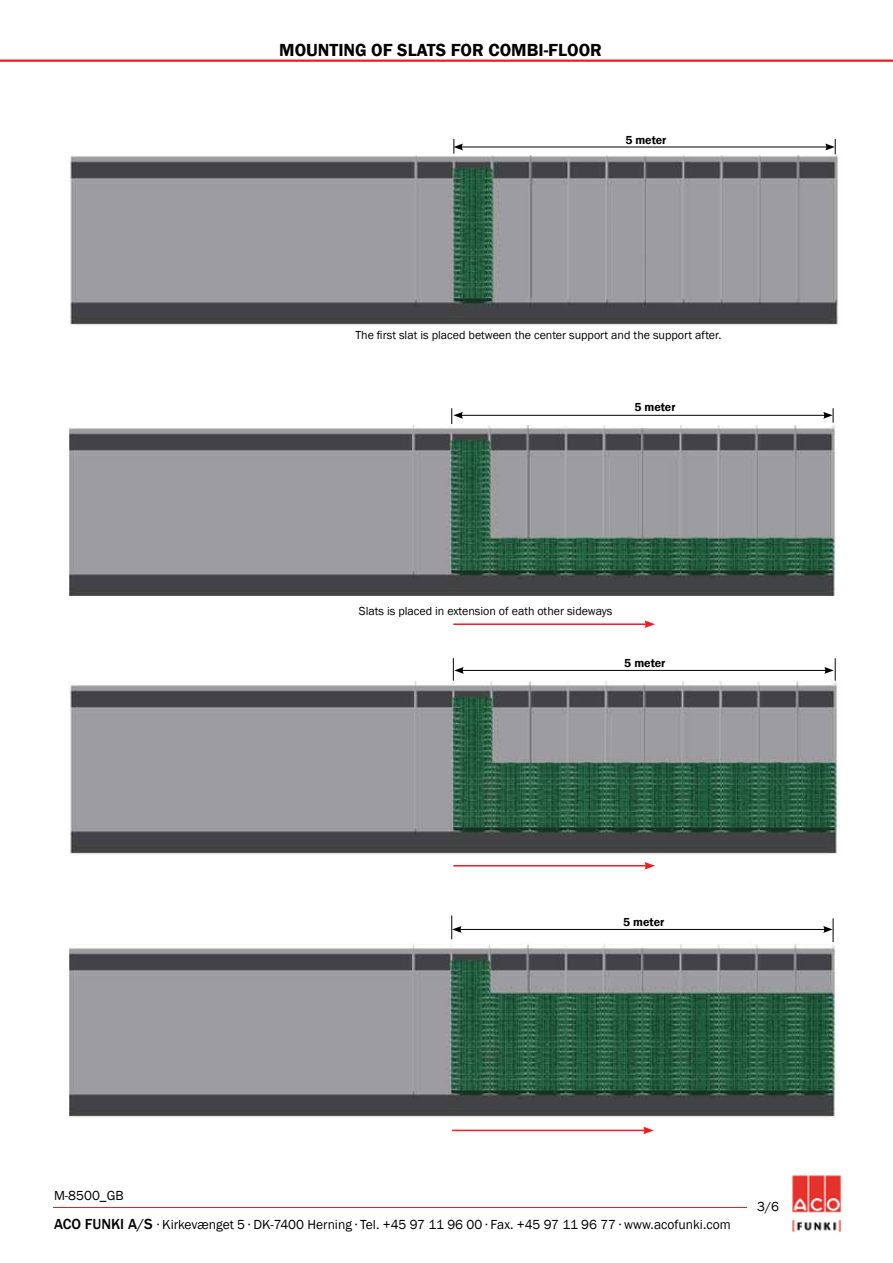
<style>
.page{position:relative;width:893px;height:1263px;background:#fff}
.page>*{position:absolute;margin:0;border:0;box-sizing:border-box;transform-origin:0 0}
.t1{font:600 18px "Franklin Gothic";color:#000}
.t2{font:13.5px "Franklin Gothic";color:#000}
.t3{font:12px "Franklin Gothic";color:#000}
.t4{font:600 12px "Franklin Gothic";color:#000}
.s1{font-weight:500;font-size:15px}
</style>
<div class="page">
<hr style="left:0;top:60px;width:893px;height:2px;background:#ed1d24">
<img style="left:792px;top:1175px;width:49px;height:58px">
<hr style="left:53px;top:1207px;width:693px;height:1px;background:#ed1d24">
<img style="left:69px;top:155px;width:769px;height:170px">
<img style="left:69px;top:425px;width:767px;height:170px">
<img style="left:69px;top:681px;width:769px;height:173px">
<img style="left:69px;top:943px;width:767px;height:174px">
<hr style="left:461px;top:147px;width:367px;height:1px;background:#000">
<svg style="left:453px;top:139px;width:10px;height:15px"></svg>
<svg style="left:825px;top:139px;width:11px;height:15px"></svg>
<hr style="left:461px;top:415px;width:365px;height:1px;background:#000">
<svg style="left:451px;top:408px;width:12px;height:16px"></svg>
<svg style="left:823px;top:408px;width:11px;height:15px"></svg>
<hr style="left:461px;top:670px;width:366px;height:1px;background:#000">
<svg style="left:453px;top:658px;width:11px;height:23px"></svg>
<svg style="left:824px;top:658px;width:12px;height:23px"></svg>
<hr style="left:459px;top:929px;width:367px;height:1px;background:#000">
<svg style="left:451px;top:915px;width:11px;height:24px"></svg>
<svg style="left:823px;top:918px;width:11px;height:24px"></svg>
<hr style="left:453px;top:623px;width:194px;height:2px;background:#ed1d24">
<svg style="left:644px;top:620px;width:11px;height:8px"></svg>
<hr style="left:453px;top:865px;width:194px;height:1px;background:#ed1d24">
<svg style="left:644px;top:862px;width:11px;height:8px"></svg>
<hr style="left:452px;top:1130px;width:194px;height:1px;background:#ed1d24">
<svg style="left:643px;top:1126px;width:11px;height:8px"></svg>
<h1 class="t1" style="left:279px;top:39px;width:322px">MOUNTING OF SLATS FOR COMBI-FLOOR</h1>
<p class="t4" style="left:625px;top:133px;width:43px">5 meter</p>
<p class="t3" style="left:355px;top:327px;width:368px">The first slat is placed between the center support and the support after.</p>
<p class="t4" style="left:634px;top:399px;width:43px">5 meter</p>
<p class="t3" style="left:359px;top:604px;width:255px">Slats is placed in extension of eath other sideways</p>
<p class="t4" style="left:624px;top:655px;width:43px">5 meter</p>
<p class="t4" style="left:623px;top:914px;width:43px">5 meter</p>
<p class="t2" style="left:54px;top:1187px;width:71px">M-8500_GB</p>
<p class="t2" style="left:54px;top:1216px;width:678px"><span class="s1">ACO FUNKI A/S</span> ∙ Kirkevænget 5 ∙ DK-7400 Herning ∙ Tel. +45 97 11 96 00 ∙ Fax. +45 97 11 96 77 ∙ www.acofunki.com</p>
<p class="t2" style="left:757px;top:1198px;width:23px">3/6</p>
</div>
